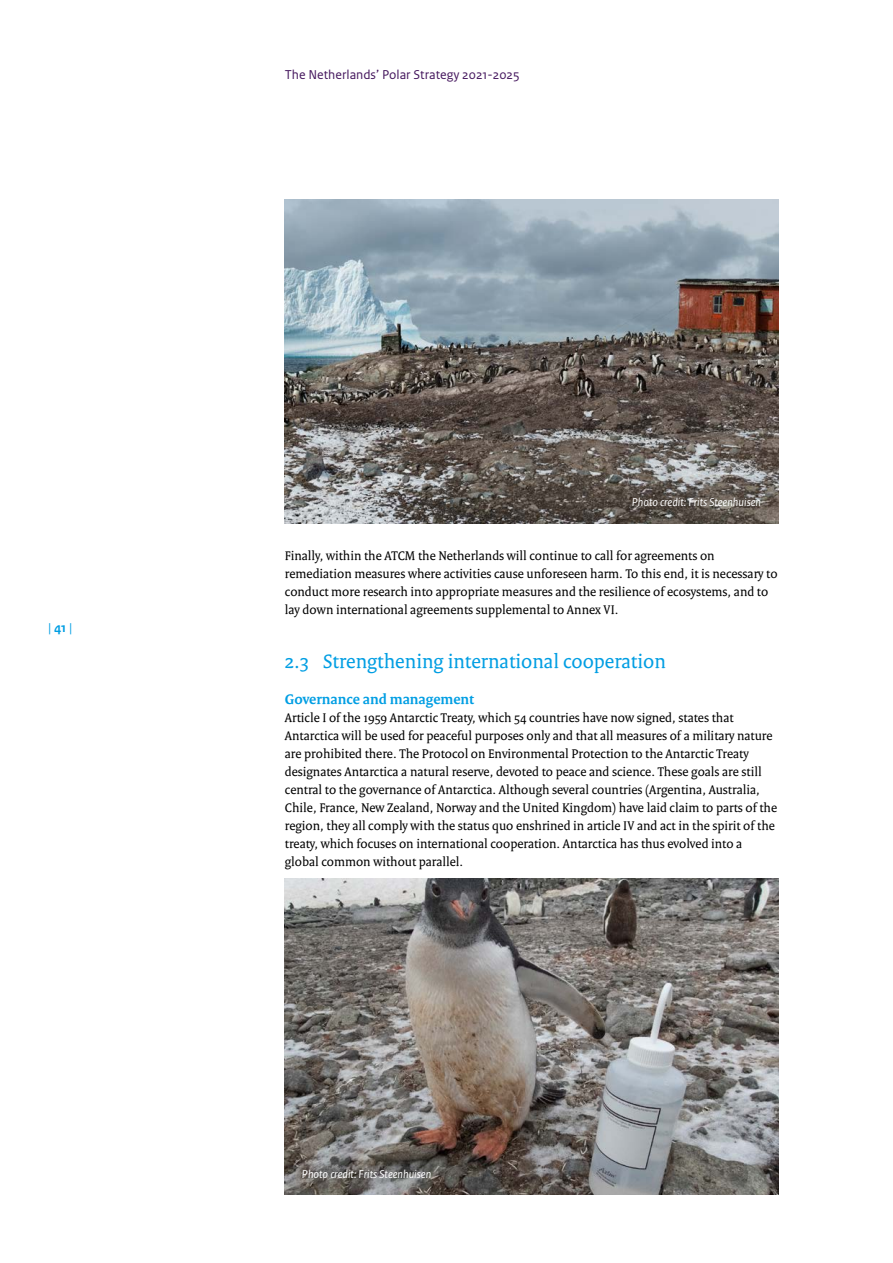
<style>
.page{position:relative;width:893px;height:1263px;background:#fff}
.page>*{position:absolute;margin:0;border:0;box-sizing:border-box;transform-origin:0 0}
._04_RO_Paragraafkop{font:21px "Rijksoverheid Serif";color:#009ee3}
._05_RO_Alineakop{font:700 15px "Rijksoverheid Serif";color:#009ee3}
._10_RO_Broodtekst_Se{font:13.5px/18px "Rijksoverheid Serif";color:#000}
.t1{font:13.5px "Rijksoverheid Sans Text";color:#44165d}
.t2{font:13.5px "Rijksoverheid Sans Text";color:#009ee3}
.t3{font:italic 12px "Rijksoverheid Sans Text";color:#fff}
.s1{font-weight:700}
</style>
<div class="page">
<img style="left:285px;top:200px;width:493px;height:323px">
<img style="left:285px;top:879px;width:493px;height:316px">
<p class="t2" style="left:48px;top:620px;width:26px">| <span class="s1">41</span> |</p>
<p class="t1" style="left:285px;top:67px;width:236px">The Netherlands’ Polar Strategy 2021-2025</p>
<p class="t3" style="left:632px;top:495px;width:131px">Photo credit: Frits Steenhuisen</p>
<p class="_10_RO_Broodtekst_Se" style="left:285px;top:546px;width:494px">Finally, within the ATCM the Netherlands will continue to call for agreements on remediation measures where activities cause unforeseen harm. To this end, it is necessary to conduct more research into appropriate measures and the resilience of ecosystems, and to lay down international agreements supplemental to Annex VI.</p>
<h3 class="_04_RO_Paragraafkop" style="left:285px;top:649px;width:382px">2.3 Strengthening international cooperation</h3>
<p class="_05_RO_Alineakop" style="left:285px;top:690px;width:191px">Governance and management</p>
<p class="_10_RO_Broodtekst_Se" style="left:285px;top:708px;width:494px">Article I of the 1959 Antarctic Treaty, which 54 countries have now signed, states that Antarctica will be used for peaceful purposes only and that all measures of a military nature are prohibited there. The Protocol on Environmental Protection to the Antarctic Treaty designates Antarctica a natural reserve, devoted to peace and science. These goals are still central to the governance of Antarctica. Although several countries (Argentina, Australia, Chile, France, New Zealand, Norway and the United Kingdom) have laid claim to parts of the region, they all comply with the status quo enshrined in article IV and act in the spirit of the treaty, which focuses on international cooperation. Antarctica has thus evolved into a global common without parallel.</p>
<p class="t3" style="left:302px;top:1167px;width:131px">Photo credit: Frits Steenhuisen</p>
</div>
